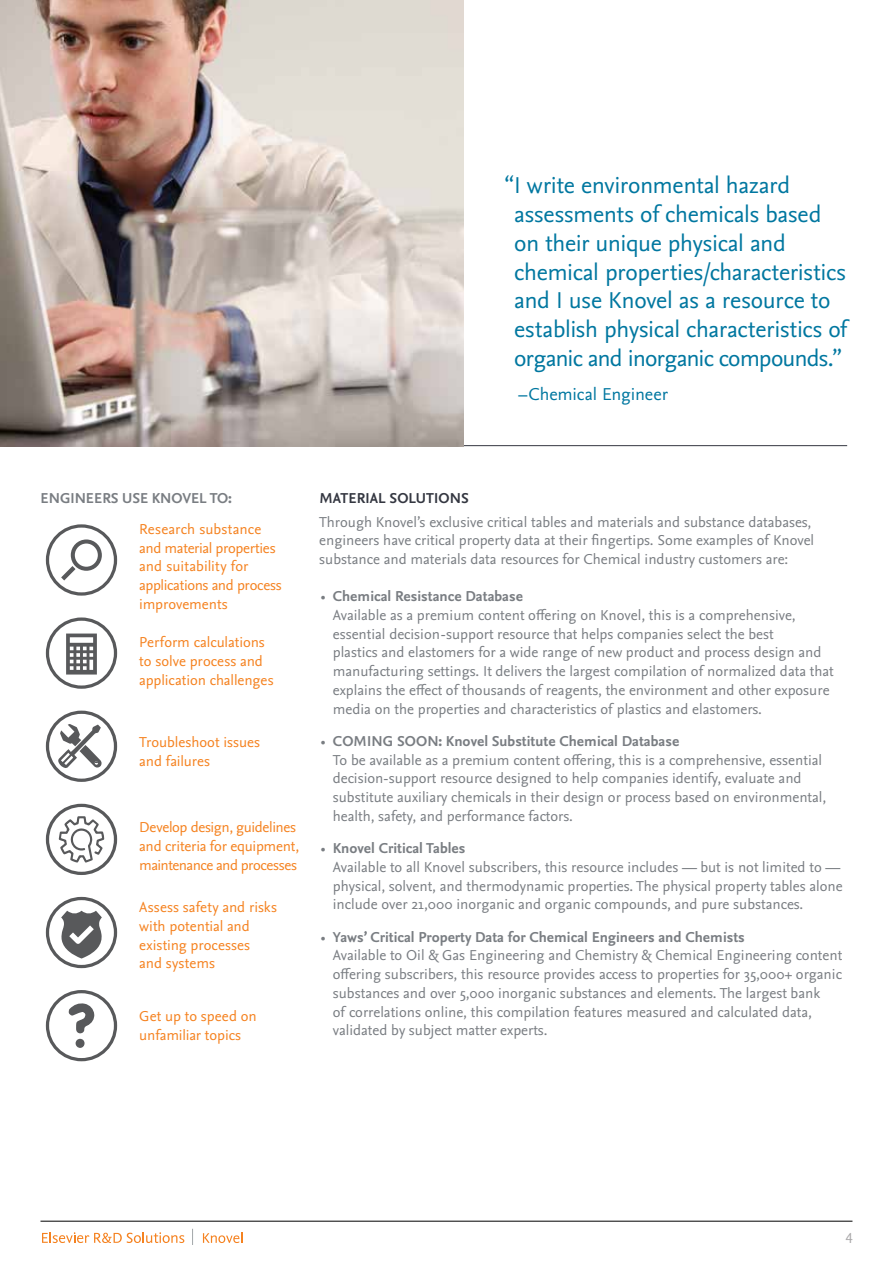
<style>
.page{position:relative;width:893px;height:1263px;background:#fff}
.page>*{position:absolute;margin:0;border:0;box-sizing:border-box;transform-origin:0 0}
.t1{font:24px/28.8px "Nexus Sans OT";letter-spacing:-.015em;color:#0077a0}
.t2{font:18px "Nexus Sans OT";letter-spacing:-.005em;color:#0077a0}
.t3{font:15px/18.8px "Nexus Sans OT";color:#797d82}
.t4{font:15px/18.8px "Nexus Sans OT";letter-spacing:-.005em;color:#f58220}
.t5{font:700 15px "Nexus Sans OT";color:#797d82}
.t6{font:700 15px "Nexus Sans OT";letter-spacing:.01em;color:#343741}
.t7{font:15px "Nexus Sans OT";color:#a9a8a9}
.s1{font-weight:700}
</style>
<div class="page">
<hr style="left:0;top:445px;width:847px;height:1px;background:#343741">
<img style="left:0;top:0;width:463px;height:446px">
<svg style="left:46px;top:524px;width:71px;height:72px"></svg>
<svg style="left:61px;top:566px;width:15px;height:14px"></svg>
<svg style="left:46px;top:990px;width:71px;height:71px"></svg>
<div style="left:76px;top:1039px;width:9px;height:9px;background:#58595b;border-radius:50%"></div>
<svg style="left:46px;top:617px;width:71px;height:72px"></svg>
<svg style="left:46px;top:897px;width:71px;height:71px"></svg>
<svg style="left:46px;top:804px;width:71px;height:71px"></svg>
<svg style="left:46px;top:711px;width:71px;height:71px"></svg>
<hr style="left:40px;top:1221px;width:812px;height:1px;background:#000">
<svg style="left:42px;top:1232px;width:142px;height:11px"></svg>
<svg style="left:192px;top:1229px;width:1px;height:16px"></svg>
<svg style="left:203px;top:1232px;width:39px;height:11px"></svg>
<p class="t1" style="left:514px;top:172px;width:334px;text-indent:-10px">“I write environmental hazard assessments of chemicals based on their unique physical and chemical properties/characteristics and I use Knovel as a resource to establish physical characteristics of organic and inorganic compounds.”</p>
<p class="t2" style="left:518px;top:384px;width:151px">–Chemical Engineer</p>
<p class="t5" style="left:41px;top:489px;width:193px">ENGINEERS USE KNOVEL TO:</p>
<p class="t4" style="left:139px;top:520px;width:144px">Research substance and material properties and suitability for applications and process improvements</p>
<p class="t4" style="left:139px;top:634px;width:136px">Perform calculations to solve process and application challenges</p>
<p class="t4" style="left:139px;top:734px;width:122px">Troubleshoot issues and failures</p>
<p class="t4" style="left:139px;top:818px;width:162px">Develop design, guidelines and criteria for equipment, maintenance and processes</p>
<p class="t4" style="left:139px;top:898px;width:139px">Assess safety and risks with potential and existing processes<br>and systems</p>
<p class="t4" style="left:139px;top:1007px;width:119px">Get up to speed on unfamiliar topics</p>
<p class="t6" style="left:319px;top:489px;width:151px">MATERIAL SOLUTIONS</p>
<p class="t3" style="left:319px;top:513px;width:496px">Through Knovel’s exclusive critical tables and materials and substance databases, engineers have critical property data at their fingertips. Some examples of Knovel substance and materials data resources for Chemical industry customers are:</p>
<p class="t3" style="left:333px;top:587px;width:503px;text-indent:-12px">• <span class="s1">Chemical Resistance Database<br></span>Available as a premium content offering on Knovel, this is a comprehensive, essential decision-support resource that helps companies select the best<br>plastics and elastomers for a wide range of new product and process design and manufacturing settings. It delivers the largest compilation of normalized data that explains the effect of thousands of reagents, the environment and other exposure media on the properties and characteristics of plastics and elastomers.</p>
<p class="t3" style="left:333px;top:732px;width:495px;text-indent:-12px">• <span class="s1">COMING SOON: Knovel Substitute Chemical Database<br></span>To be available as a premium content offering, this is a comprehensive, essential decision-support resource designed to help companies identify, evaluate and substitute auxiliary chemicals in their design or process based on environmental, health, safety, and performance factors.</p>
<p class="t3" style="left:333px;top:839px;width:511px;text-indent:-12px">• <span class="s1">Knovel Critical Tables<br></span>Available to all Knovel subscribers, this resource includes — but is not limited to — physical, solvent, and thermodynamic properties. The physical property tables alone include over 21,000 inorganic and organic compounds, and pure substances.</p>
<p class="t3" style="left:333px;top:928px;width:511px;text-indent:-12px">• <span class="s1">Yaws’ Critical Property Data for Chemical Engineers and Chemists<br></span>Available to Oil &amp; Gas Engineering and Chemistry &amp; Chemical Engineering content offering subscribers, this resource provides access to properties for 35,000+ organic substances and over 5,000 inorganic substances and elements. The largest bank<br>of correlations online, this compilation features measured and calculated data, validated by subject matter experts.</p>
<p class="t7" style="left:846px;top:1229px;width:8px">4</p>
</div>
